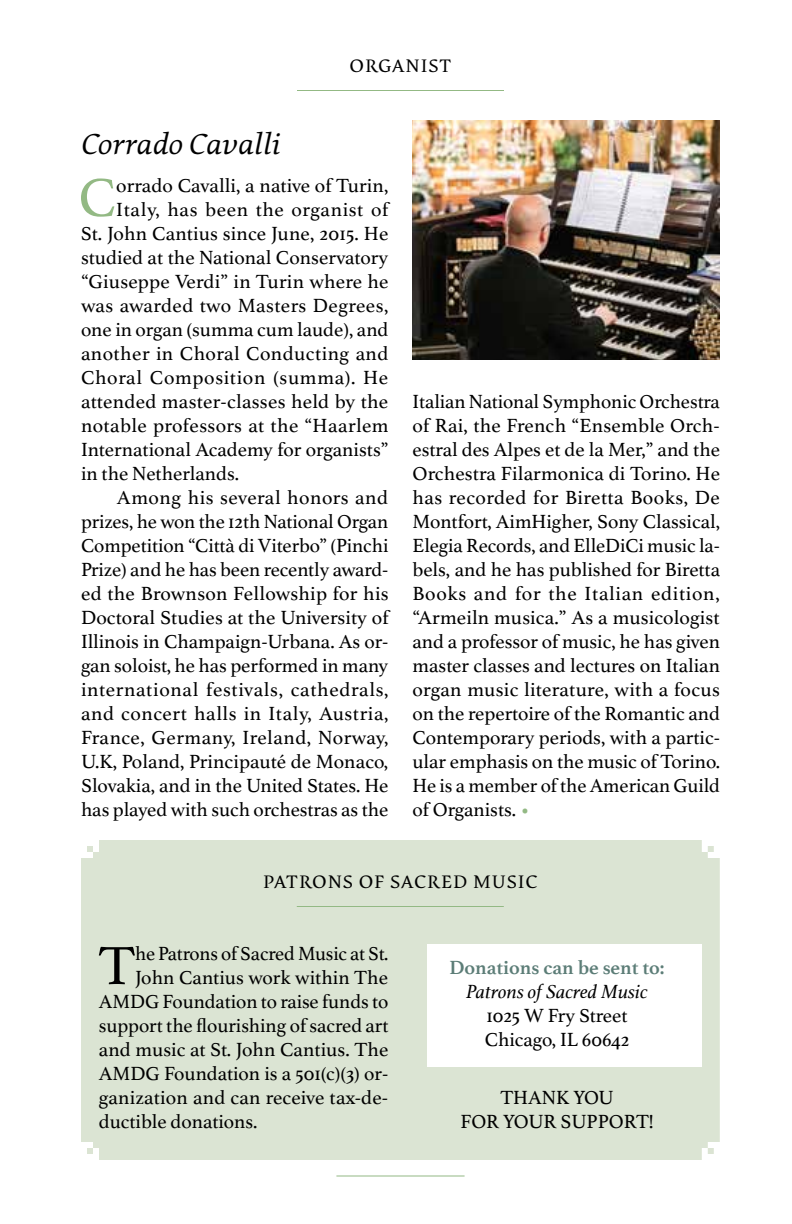
<style>
.page{position:relative;width:792px;height:1224px;background:#fff}
.page>*{position:absolute;margin:0;border:0;box-sizing:border-box;transform-origin:0 0}
.t1{font:56.6px "Athelas";color:#93b984}
.t2{font:56.6px "Athelas";color:#000}
.t3{font:italic 32px "Pollen";color:#000}
.t4{font:20px/24px "Athelas";color:#000;text-align:justify}
.t5{font:20px "Athelas";letter-spacing:.02em;color:#000}
.t6{font:20px "Athelas";letter-spacing:.03em;color:#000}
.t7{font:20px "Athelas";letter-spacing:.025em;color:#000}
.t8{font:20px "Athelas";letter-spacing:.035em;color:#000}
.t9{font:20px "Pollen";letter-spacing:.04em;color:#000}
.t10{font:700 20px "Athelas";color:#5c7d77}
.t11{font:italic 20px "Athelas";color:#000}
.s1{color:#93b984}
</style>
<div class="page">
<hr style="left:336px;top:1176px;width:129px;height:1px;background:#93b984">
<hr style="left:297px;top:90px;width:207px;height:1px;background:#93b984">
<img style="left:412px;top:120px;width:308px;height:240px">
<div style="left:81px;top:840px;width:639px;height:320px;background:#dbe4d3"></div>
<div style="left:428px;top:945px;width:274px;height:122px;background:#fff"></div>
<hr style="left:297px;top:906px;width:207px;height:1px;background:#93b984">
<p class="t9" style="left:350px;top:54px;width:103px">ORGANIST</p>
<h2 class="t3" style="left:81px;top:125px;width:202px">Corrado Cavalli</h2>
<h1 class="t1" style="left:78px;top:152px;width:39px">C</h1>
<p class="t4" style="left:116px;top:173px;width:274px">orrado Cavalli, a native of Turin,</p>
<p class="t6" style="left:116px;top:194px;width:274px">Italy, has been the organist of</p>
<p class="t4" style="left:81px;top:221px;width:309px">St. John Cantius since June, 2015. He</p>
<p class="t4" style="left:81px;top:245px;width:309px">studied at the National Conservatory</p>
<p class="t4" style="left:81px;top:269px;width:309px">“Giuseppe Verdi” in Turin where he</p>
<p class="t5" style="left:81px;top:290px;width:309px">was awarded two Masters Degrees,</p>
<p class="t4" style="left:81px;top:317px;width:309px">one in organ (summa cum laude), and</p>
<p class="t5" style="left:81px;top:338px;width:309px">another in Choral Conducting and</p>
<p class="t6" style="left:81px;top:362px;width:309px">Choral Composition (summa). He</p>
<p class="t4" style="left:81px;top:389px;width:309px">attended master-classes held by the</p>
<p class="t5" style="left:81px;top:410px;width:309px">notable professors at the “Haarlem</p>
<p class="t4" style="left:81px;top:437px;width:309px">International Academy for organists”</p>
<p class="t4" style="left:81px;top:461px;width:160px">in the Netherlands.</p>
<p class="t7" style="left:117px;top:482px;width:273px">Among his several honors and</p>
<p class="t4" style="left:81px;top:509px;width:309px">prizes, he won the 12th National Organ</p>
<p class="t4" style="left:81px;top:533px;width:309px">Competition “Città di Viterbo” (Pinchi</p>
<p class="t4" style="left:81px;top:557px;width:309px">Prize) and he has been recently award-</p>
<p class="t4" style="left:81px;top:581px;width:309px">ed the Brownson Fellowship for his</p>
<p class="t4" style="left:81px;top:605px;width:309px">Doctoral Studies at the University of</p>
<p class="t4" style="left:81px;top:629px;width:309px">Illinois in Champaign-Urbana. As or-</p>
<p class="t4" style="left:81px;top:653px;width:309px">gan soloist, he has performed in many</p>
<p class="t8" style="left:81px;top:674px;width:309px">international festivals, cathedrals,</p>
<p class="t6" style="left:81px;top:698px;width:309px">and concert halls in Italy, Austria,</p>
<p class="t7" style="left:81px;top:722px;width:309px">France, Germany, Ireland, Norway,</p>
<p class="t4" style="left:81px;top:749px;width:309px">U.K, Poland, Principauté de Monaco,</p>
<p class="t4" style="left:81px;top:773px;width:309px">Slovakia, and in the United States. He</p>
<p class="t4" style="left:81px;top:797px;width:309px">has played with such orchestras as the</p>
<p class="t4" style="left:412px;top:389px;width:309px">Italian National Symphonic Orchestra of Rai, the French “Ensemble Orch&shy;estral des Alpes et de la Mer,” and the Orchestra Filarmonica di Torino. He has recorded for Biretta Books, De Montfort, AimHigher, Sony Classical, Elegia Records, and ElleDiCi music la&shy;bels, and he has published for Biretta Books and for the Italian edition, “Armeiln musica.” As a musicologist and a professor of music, he has given master classes and lectures on Italian organ music literature, with a focus on the repertoire of the Romantic and Contemporary periods, with a partic&shy;ular emphasis on the music of Torino.<br>He is a member of the American Guild of Organists. <span class="s1">•</span></p>
<p class="t9" style="left:263px;top:870px;width:276px">PATRONS OF SACRED MUSIC</p>
<h1 class="t2" style="left:99px;top:920px;width:38px">T</h1>
<p class="t4" style="left:135px;top:941px;width:255px">he Patrons of Sacred Music at St.</p>
<p class="t4" style="left:135px;top:965px;width:255px">John Cantius work within The</p>
<p class="t4" style="left:99px;top:989px;width:291px">AMDG Foundation to raise funds to</p>
<p class="t4" style="left:99px;top:1013px;width:291px">support the flourishing of sacred art</p>
<p class="t4" style="left:99px;top:1037px;width:291px">and music at St. John Cantius. The</p>
<p class="t4" style="left:99px;top:1061px;width:291px">AMDG Foundation is a 501(c)(3) or-</p>
<p class="t4" style="left:99px;top:1085px;width:291px">ganization and can receive tax-de-</p>
<p class="t4" style="left:99px;top:1109px;width:160px">ductible donations.</p>
<p class="t10" style="left:450px;top:951px;width:217px">Donations can be sent to:</p>
<p class="t11" style="left:466px;top:976px;width:183px">Patrons of Sacred Music</p>
<p class="t4" style="left:485px;top:1003px;width:146px">1025 W Fry Street<br>Chicago, IL 60642</p>
<p class="t4" style="left:460px;top:1085px;width:195px;text-align:center">THANK YOU<br>FOR YOUR SUPPORT!</p>
</div>
